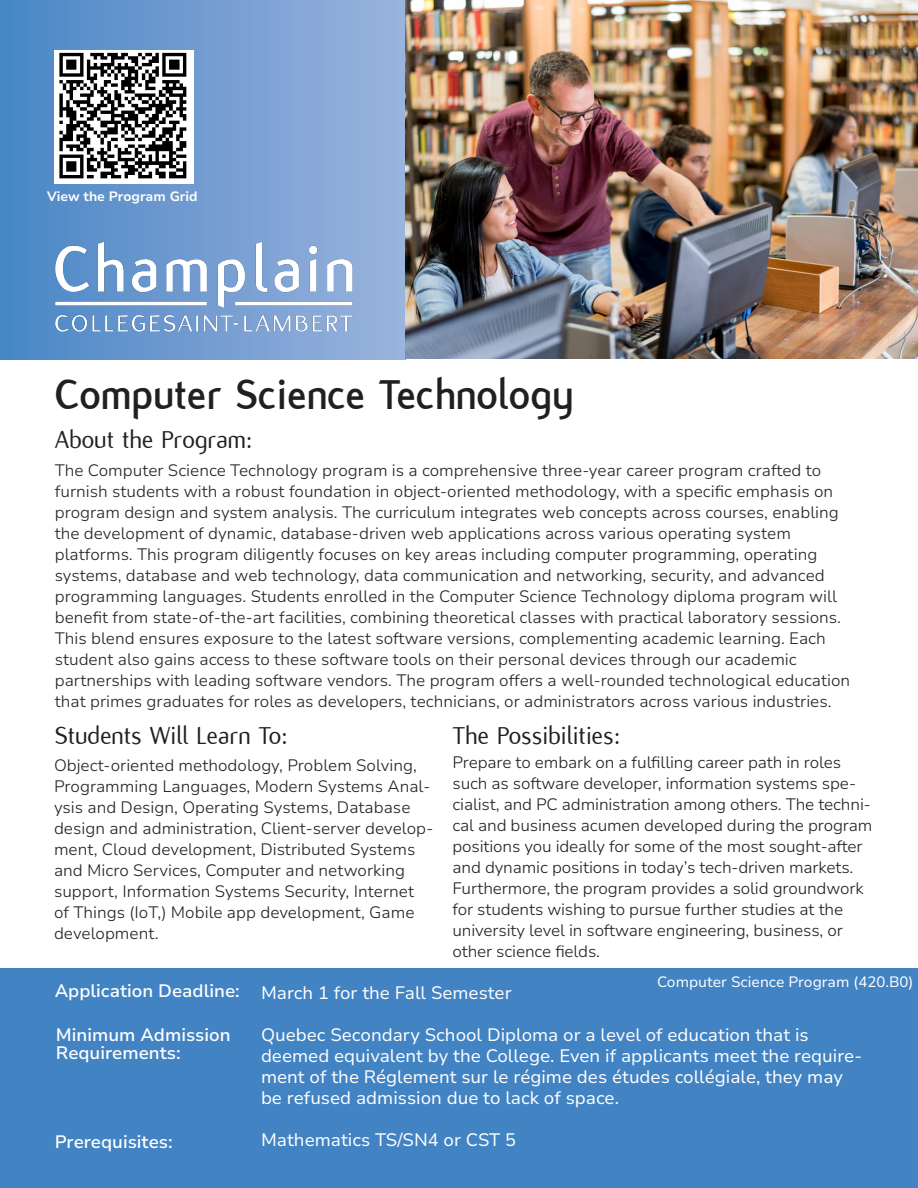
<style>
.page{position:relative;width:918px;height:1188px;background:#fff}
.page>*{position:absolute;margin:0;border:0;box-sizing:border-box;transform-origin:0 0}
.t1{font:700 45px "Flux";color:#231f20}
.About_the_program__Title{font:27px "Flux";color:#231f20}
.Table__Title{font:18px/21px "Nunito Sans 10 pt";color:#fff}
.Table__Text{font:600 18px/18px "Nunito Sans 10 pt";color:#fff}
.Body_Titles{font:600 18px "Nunito Sans 10 pt";color:#fff}
.About_the_program__Text{font:300 16.5px/21px "Nunito Sans 10 pt";color:#231f20}
.About_the_program__Title-2{font:300 16.5px/21px "Nunito Sans 10 pt";letter-spacing:-.01em;color:#231f20}
.Body_Titles-2{font:15px "Nunito Sans 10 pt";color:#fff}
.Body_Titles-3{font:700 13.5px "Nunito Sans 10 pt";color:#fff}
</style>
<div class="page">
<img style="left:0;top:0;width:405px;height:360px">
<div style="left:0;top:968px;width:918px;height:220px;background:#4283c4"></div>
<img style="left:405px;top:0;width:513px;height:358px">
<img style="left:47px;top:224px;width:331px;height:133px">
<img style="left:54px;top:50px;width:139px;height:133px">
<p class="Body_Titles-3" style="left:47px;top:187px;width:152px">View the Program Grid</p>
<p class="t1" style="left:55px;top:370px;width:521px">Computer Science Technology</p>
<p class="About_the_program__Title" style="left:55px;top:425px;width:199px">About the Program:</p>
<p class="About_the_program__Text" style="left:55px;top:459px;width:797px">The Computer Science Technology program is a comprehensive three-year career program crafted to furnish students with a robust foundation in object-oriented methodology, with a specific emphasis on program design and system analysis. The curriculum integrates web concepts across courses, enabling the development of dynamic, database-driven web applications across various operating system platforms. This program diligently focuses on key areas including computer programming, operating systems, database and web technology, data communication and networking, security, and advanced programming languages. Students enrolled in the Computer Science Technology diploma program will benefit from state-of-the-art facilities, combining theoretical classes with practical laboratory sessions.<br>This blend ensures exposure to the latest software versions, complementing academic learning. Each student also gains access to these software tools on their personal devices through our academic partnerships with leading software vendors. The program offers a well-rounded technological education that primes graduates for roles as developers, technicians, or administrators across various industries.</p>
<p class="About_the_program__Title" style="left:55px;top:720px;width:235px">Students Will Learn To:</p>
<p class="About_the_program__Title" style="left:453px;top:720px;width:169px">The Possibilities:</p>
<p class="About_the_program__Title-2" style="left:54px;top:754px;width:381px">Object-oriented methodology, Problem Solving, Programming Languages, Modern Systems Anal&shy;ysis and Design, Operating Systems, Database design and administration, Client-server develop&shy;ment, Cloud development, Distributed Systems and Micro Services, Computer and networking support, Information Systems Security, Internet of Things (IoT,) Mobile app development, Game development.</p>
<p class="About_the_program__Title-2" style="left:453px;top:751px;width:421px">Prepare to embark on a fulfilling career path in roles such as software developer, information systems spe&shy;cialist, and PC administration among others. The techni&shy;cal and business acumen developed during the program positions you ideally for some of the most sought-after and dynamic positions in today’s tech-driven markets.<br>Furthermore, the program provides a solid groundwork for students wishing to pursue further studies at the university level in software engineering, business, or other science fields.</p>
<p class="Body_Titles" style="left:55px;top:978px;width:187px">Application Deadline:</p>
<p class="Table__Text" style="left:56px;top:1025px;width:176px">Minimum Admission<br>Requirements:</p>
<p class="Table__Text" style="left:55px;top:1132px;width:119px">Prerequisites:</p>
<p class="Body_Titles-2" style="left:657px;top:972px;width:258px">Computer Science Program (420.B0)</p>
<p class="Table__Title" style="left:261px;top:981px;width:252px">March 1 for the Fall Semester</p>
<p class="Table__Title" style="left:261px;top:1023px;width:603px">Quebec Secondary School Diploma or a level of education that is deemed equivalent by the College. Even if applicants meet the require&shy;ment of the Réglement sur le régime des études collégiale, they may be refused admission due to lack of space.</p>
<p class="Table__Title" style="left:261px;top:1128px;width:257px">Mathematics TS/SN4 or CST 5</p>
</div>
